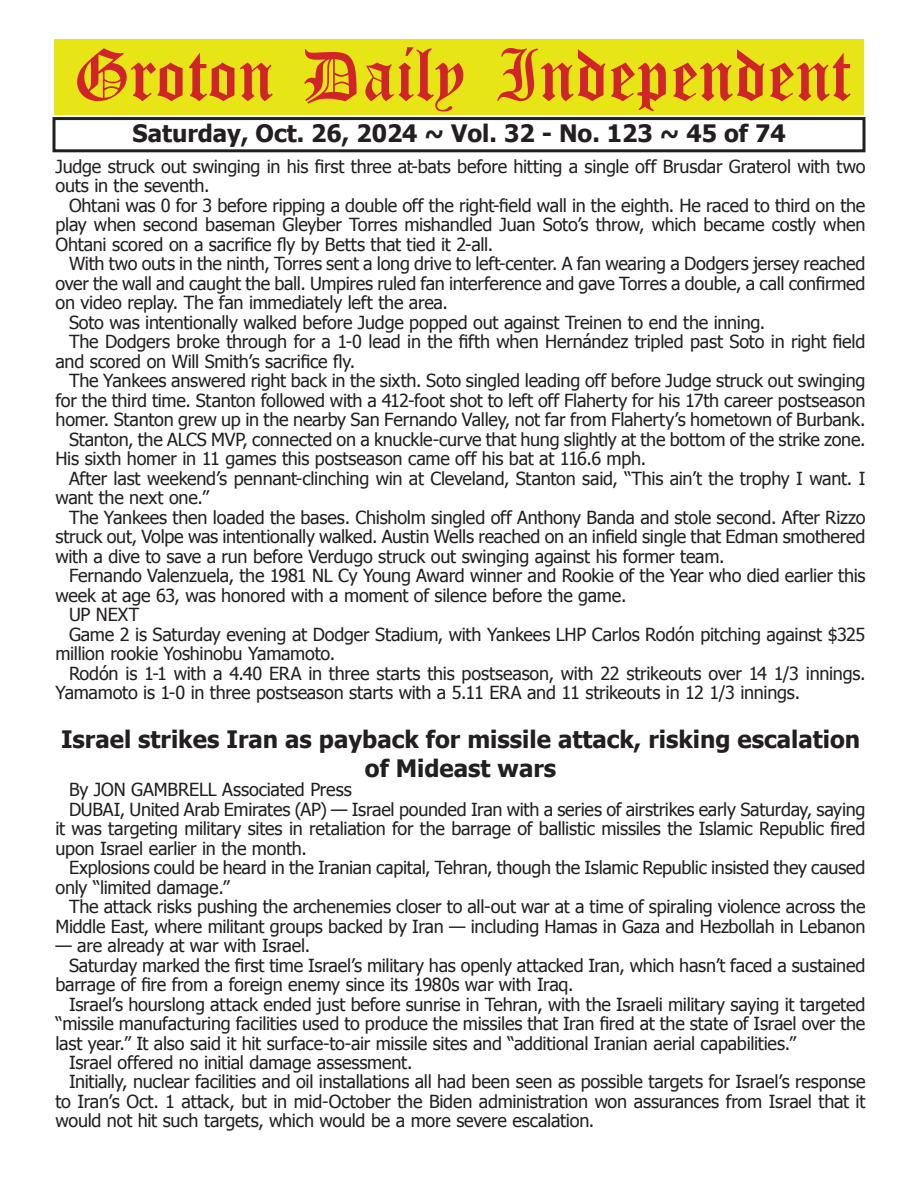
<style>
.page{position:relative;width:918px;height:1188px;background:#fff}
.page>*{position:absolute;margin:0;border:0;box-sizing:border-box;transform-origin:0 0}
.t1{font:54px "Old English Five";color:#d1232a}
.t2{font:700 24px/28.8px "Tahoma";color:#231f20;text-align:center}
.t3{font:18px/19.5px "Tahoma";letter-spacing:-.015em;color:#231f20}
</style>
<div class="page">
<div style="left:52px;top:117px;width:814px;height:35px;border:3px solid #231f20"></div>
<div style="left:54px;top:40px;width:810px;height:75px;background:#e7e515"></div>
<h1 class="t1" style="left:73px;top:50px;width:779px">Groton Daily Independent</h1>
<h2 class="t2" style="left:132px;top:117px;width:655px">Saturday, Oct. 26, 2024 ~ Vol. 32 - No. 123 ~ 45 of 74</h2>
<p class="t3" style="left:56px;top:156px;width:811px">Judge struck out swinging in his first three at-bats before hitting a single off Brusdar Graterol with two outs in the seventh.</p>
<p class="t3" style="left:56px;top:195px;width:812px;text-align:justify;text-indent:14px">Ohtani was 0 for 3 before ripping a double off the right-field wall in the eighth. He raced to third on the play when second baseman Gleyber Torres mishandled Juan Soto’s throw, which became costly when Ohtani scored on a sacrifice fly by Betts that tied it 2-all.</p>
<p class="t3" style="left:69px;top:253px;width:798px">With two outs in the ninth, Torres sent a long drive to left-center. A fan wearing a Dodgers jersey reached</p>
<p class="t3" style="left:56px;top:273px;width:812px">over the wall and caught the ball. Umpires ruled fan interference and gave Torres a double, a call confirmed</p>
<p class="t3" style="left:56px;top:292px;width:394px">on video replay. The fan immediately left the area.</p>
<p class="t3" style="left:69px;top:312px;width:698px">Soto was intentionally walked before Judge popped out against Treinen to end the inning.</p>
<p class="t3" style="left:69px;top:331px;width:798px">The Dodgers broke through for a 1-0 lead in the fifth when Hernández tripled past Soto in right field</p>
<p class="t3" style="left:56px;top:351px;width:301px">and scored on Will Smith’s sacrifice fly.</p>
<p class="t3" style="left:69px;top:370px;width:798px">The Yankees answered right back in the sixth. Soto singled leading off before Judge struck out swinging</p>
<p class="t3" style="left:56px;top:390px;width:812px">for the third time. Stanton followed with a 412-foot shot to left off Flaherty for his 17th career postseason</p>
<p class="t3" style="left:56px;top:409px;width:812px">homer. Stanton grew up in the nearby San Fernando Valley, not far from Flaherty’s hometown of Burbank.</p>
<p class="t3" style="left:69px;top:429px;width:798px">Stanton, the ALCS MVP, connected on a knuckle-curve that hung slightly at the bottom of the strike zone.</p>
<p class="t3" style="left:56px;top:448px;width:592px">His sixth homer in 11 games this postseason came off his bat at 116.6 mph.</p>
<p class="t3" style="left:69px;top:468px;width:798px">After last weekend’s pennant-clinching win at Cleveland, Stanton said, “This ain’t the trophy I want. I</p>
<p class="t3" style="left:56px;top:487px;width:155px">want the next one.”</p>
<p class="t3" style="left:69px;top:507px;width:798px">The Yankees then loaded the bases. Chisholm singled off Anthony Banda and stole second. After Rizzo</p>
<p class="t3" style="left:56px;top:526px;width:812px">struck out, Volpe was intentionally walked. Austin Wells reached on an infield single that Edman smothered</p>
<p class="t3" style="left:56px;top:546px;width:671px">with a dive to save a run before Verdugo struck out swinging against his former team.</p>
<p class="t3" style="left:69px;top:565px;width:798px">Fernando Valenzuela, the 1981 NL Cy Young Award winner and Rookie of the Year who died earlier this</p>
<p class="t3" style="left:56px;top:585px;width:572px">week at age 63, was honored with a moment of silence before the game.</p>
<p class="t3" style="left:69px;top:604px;width:72px">UP NEXT</p>
<p class="t3" style="left:69px;top:624px;width:798px">Game 2 is Saturday evening at Dodger Stadium, with Yankees LHP Carlos Rodón pitching against $325</p>
<p class="t3" style="left:56px;top:643px;width:281px">million rookie Yoshinobu Yamamoto.</p>
<p class="t3" style="left:69px;top:663px;width:798px">Rodón is 1-1 with a 4.40 ERA in three starts this postseason, with 22 strikeouts over 14 1/3 innings.</p>
<p class="t3" style="left:56px;top:682px;width:746px">Yamamoto is 1-0 in three postseason starts with a 5.11 ERA and 11 strikeouts in 12 1/3 innings.</p>
<h2 class="t2" style="left:61px;top:723px;width:801px">Israel strikes Iran as payback for missile attack, risking escalation of Mideast wars</h2>
<p class="t3" style="left:69px;top:779px;width:284px">By JON GAMBRELL Associated Press</p>
<p class="t3" style="left:69px;top:798px;width:798px">DUBAI, United Arab Emirates (AP) — Israel pounded Iran with a series of airstrikes early Saturday, saying</p>
<p class="t3" style="left:56px;top:818px;width:811px">it was targeting military sites in retaliation for the barrage of ballistic missiles the Islamic Republic fired</p>
<p class="t3" style="left:56px;top:837px;width:253px">upon Israel earlier in the month.</p>
<p class="t3" style="left:69px;top:857px;width:798px">Explosions could be heard in the Iranian capital, Tehran, though the Islamic Republic insisted they caused</p>
<p class="t3" style="left:56px;top:876px;width:176px">only “limited damage.”</p>
<p class="t3" style="left:69px;top:896px;width:798px">The attack risks pushing the archenemies closer to all-out war at a time of spiraling violence across the</p>
<p class="t3" style="left:56px;top:915px;width:812px">Middle East, where militant groups backed by Iran — including Hamas in Gaza and Hezbollah in Lebanon</p>
<p class="t3" style="left:56px;top:935px;width:256px">— are already at war with Israel.</p>
<p class="t3" style="left:69px;top:954px;width:798px">Saturday marked the first time Israel’s military has openly attacked Iran, which hasn’t faced a sustained</p>
<p class="t3" style="left:56px;top:974px;width:520px">barrage of fire from a foreign enemy since its 1980s war with Iraq.</p>
<p class="t3" style="left:69px;top:993px;width:798px">Israel’s hourslong attack ended just before sunrise in Tehran, with the Israeli military saying it targeted</p>
<p class="t3" style="left:56px;top:1013px;width:811px">“missile manufacturing facilities used to produce the missiles that Iran fired at the state of Israel over the</p>
<p class="t3" style="left:56px;top:1032px;width:742px">last year.” It also said it hit surface-to-air missile sites and “additional Iranian aerial capabilities.”</p>
<p class="t3" style="left:69px;top:1052px;width:345px">Israel offered no initial damage assessment.</p>
<p class="t3" style="left:69px;top:1071px;width:798px">Initially, nuclear facilities and oil installations all had been seen as possible targets for Israel’s response</p>
<p class="t3" style="left:56px;top:1091px;width:811px">to Iran’s Oct. 1 attack, but in mid-October the Biden administration won assurances from Israel that it</p>
<p class="t3" style="left:56px;top:1110px;width:540px">would not hit such targets, which would be a more severe escalation.</p>
</div>
